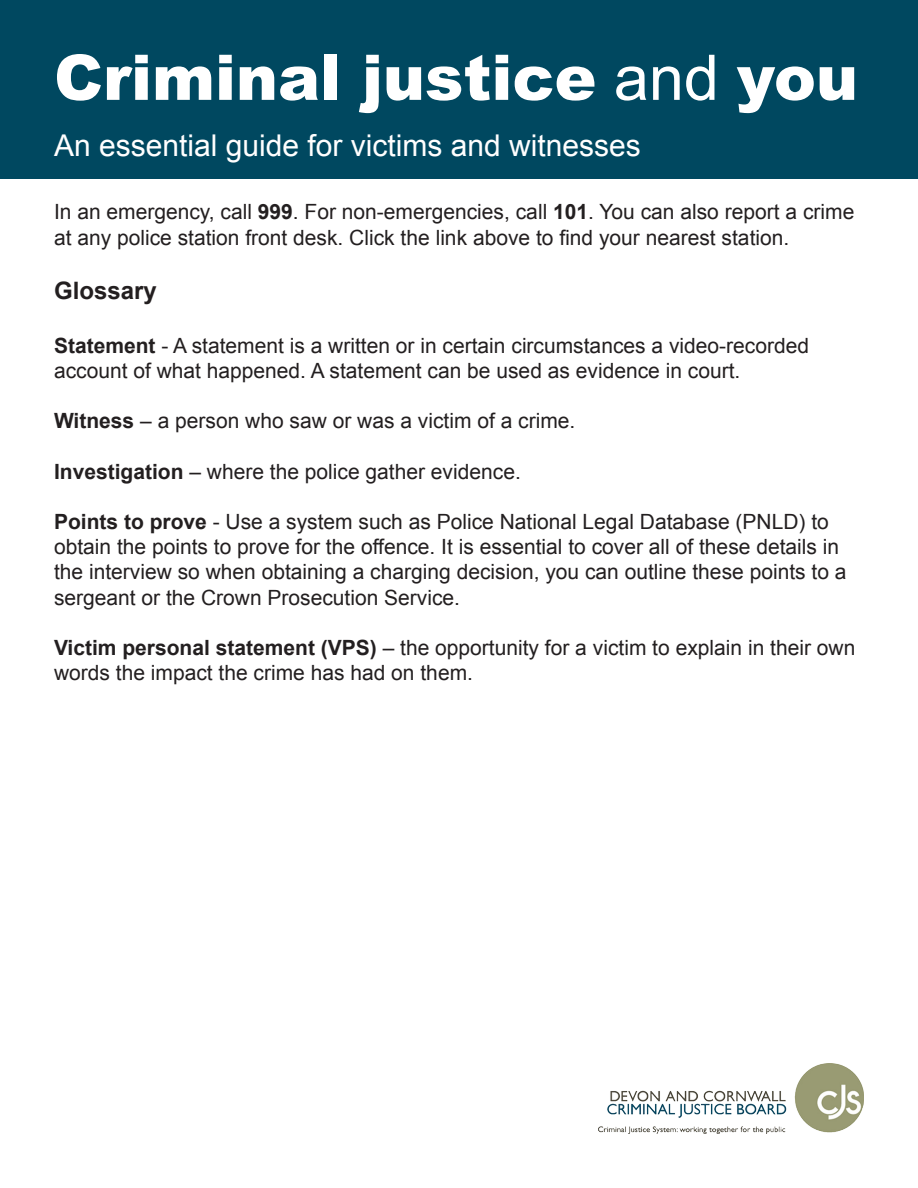
<style>
.page{position:relative;width:918px;height:1188px;background:#fff}
.page>*{position:absolute;margin:0;border:0;box-sizing:border-box;transform-origin:0 0}
.Front_cover_header{font:900 63px "Arial";color:#fff}
.Front_cover_header-2{font:30px "Arial";color:#fff}
.Header_4_bold_14{font:700 24px "Arial";color:#231f20}
.Intro_text{font:21px/25.2px "Arial";color:#231f20}
.s1{font-weight:400}
.s2{font-weight:700}
</style>
<div class="page">
<div style="left:0;top:0;width:918px;height:179px;background:#004860"></div>
<img style="left:599px;top:1063px;width:265px;height:71px">
<p class="Front_cover_header" style="left:54px;top:32px;width:805px">Criminal justice <span class="s1">and</span> you</p>
<p class="Front_cover_header-2" style="left:54px;top:126px;width:588px">An essential guide for victims and witnesses</p>
<p class="Intro_text" style="left:54px;top:200px;width:802px">In an emergency, call <span class="s2">999</span>. For non-emergencies, call <span class="s2">101</span>. You can also report a crime at any police station front desk. Click the link above to find your nearest station.</p>
<p class="Header_4_bold_14" style="left:54px;top:274px;width:104px">Glossary</p>
<p class="Intro_text" style="left:54px;top:333px;width:757px"><span class="s2">Statement</span> - A statement is a written or in certain circumstances a video-recorded account of what happened. A statement can be used as evidence in court.</p>
<p class="Intro_text" style="left:54px;top:408px;width:523px"><span class="s2">Witness</span> – a person who saw or was a victim of a crime.</p>
<p class="Intro_text" style="left:54px;top:459px;width:468px"><span class="s2">Investigation</span> – where the police gather evidence.</p>
<p class="Intro_text" style="left:54px;top:509px;width:794px"><span class="s2">Points to prove</span> - Use a system such as Police National Legal Database (PNLD) to obtain the points to prove for the offence. It is essential to cover all of these details in the interview so when obtaining a charging decision, you can outline these points to a sergeant or the Crown Prosecution Service.</p>
<p class="Intro_text" style="left:54px;top:635px;width:803px"><span class="s2">Victim personal statement (VPS)</span> – the opportunity for a victim to explain in their own words the impact the crime has had on them.</p>
</div>
